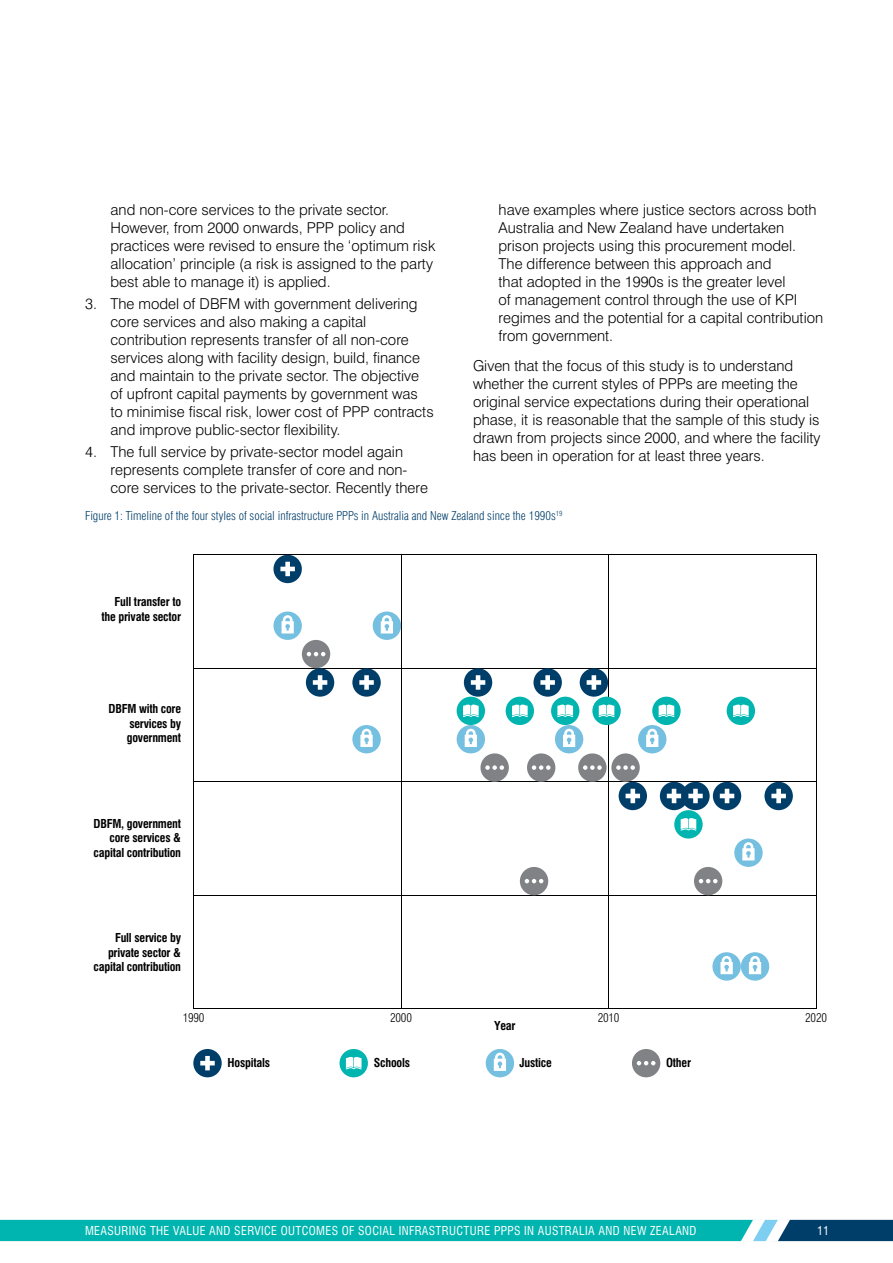
<style>
.page{position:relative;width:893px;height:1263px;background:#fff}
.page>*{position:absolute;margin:0;border:0;box-sizing:border-box;transform-origin:0 0}
.t1{font:300 15px/18px "Swiss 721 BT";color:#000}
.t2{font:700 condensed 12px/14.4px "Swiss 721 BT";letter-spacing:-.02em;color:#000;text-align:right}
.t3{font:300 condensed 12px "Swiss 721 BT";color:#003e6a}
.t4{font:condensed 12px "Swiss 721 BT";letter-spacing:.03em;color:#fff}
.t5{font:300 condensed 12px "Swiss 721 BT";letter-spacing:-.02em;color:#000}
</style>
<div class="page">
<svg style="left:0;top:1219px;width:893px;height:23px;background:#1bafb0"></svg>
<hr style="left:193px;top:555px;width:1px;height:454px;background:#000">
<hr style="left:401px;top:555px;width:1px;height:454px;background:#000">
<hr style="left:608px;top:555px;width:1px;height:454px;background:#000">
<hr style="left:816px;top:555px;width:1px;height:454px;background:#000">
<hr style="left:194px;top:554px;width:622px;height:1px;background:#000">
<hr style="left:194px;top:1008px;width:622px;height:1px;background:#000">
<hr style="left:194px;top:895px;width:622px;height:1px;background:#000">
<hr style="left:194px;top:781px;width:622px;height:1px;background:#000">
<hr style="left:194px;top:668px;width:622px;height:1px;background:#000">
<svg style="left:352px;top:725px;width:29px;height:28px"></svg>
<svg style="left:486px;top:1049px;width:28px;height:28px"></svg>
<svg style="left:712px;top:952px;width:57px;height:29px"></svg>
<svg style="left:373px;top:611px;width:28px;height:29px"></svg>
<svg style="left:273px;top:555px;width:29px;height:28px"></svg>
<svg style="left:352px;top:668px;width:29px;height:29px"></svg>
<svg style="left:193px;top:1049px;width:29px;height:28px"></svg>
<svg style="left:340px;top:1049px;width:28px;height:28px"></svg>
<svg style="left:632px;top:1049px;width:28px;height:28px"></svg>
<svg style="left:273px;top:611px;width:61px;height:86px"></svg>
<svg style="left:457px;top:668px;width:336px;height:227px"></svg>
<p class="t1" style="left:111px;top:200px;width:326px">and non-core services to the private sector.<br>However, from 2000 onwards, PPP policy and practices were revised to ensure the ‘optimum risk allocation’ principle (a risk is assigned to the party best able to manage it) is applied.</p>
<p class="t1" style="left:111px;top:294px;width:325px;text-indent:-26px">3. The model of DBFM with government delivering core services and also making a capital contribution represents transfer of all non-core services along with facility design, build, finance and maintain to the private sector. The objective of upfront capital payments by government was to minimise fiscal risk, lower cost of PPP contracts and improve public-sector flexibility.</p>
<p class="t1" style="left:111px;top:443px;width:319px;text-indent:-26px">4. The full service by private-sector model again represents complete transfer of core and non&shy;core services to the private-sector. Recently there</p>
<p class="t1" style="left:499px;top:200px;width:326px">have examples where justice sectors across both Australia and New Zealand have undertaken prison projects using this procurement model.<br>The difference between this approach and<br>that adopted in the 1990s is the greater level<br>of management control through the use of KPI regimes and the potential for a capital contribution from government.</p>
<p class="t1" style="left:473px;top:357px;width:349px">Given that the focus of this study is to understand whether the current styles of PPPs are meeting the original service expectations during their operational phase, it is reasonable that the sample of this study is drawn from projects since 2000, and where the facility has been in operation for at least three years.</p>
<p class="t3" style="left:85px;top:509px;width:479px">Figure 1: Timeline of the four styles of social infrastructure PPPs in Australia and New Zealand since the 1990s<sup>19</sup></p>
<p class="t2" style="left:102px;top:595px;width:81px">Full transfer to the private sector</p>
<p class="t2" style="left:127px;top:702px;width:56px;text-align:justify;text-indent:-18px">DBFM with core services by government</p>
<p class="t2" style="left:94px;top:816px;width:89px">DBFM, government core services &amp; capital contribution</p>
<p class="t2" style="left:94px;top:931px;width:89px">Full service by private sector &amp; capital contribution</p>
<p class="t5" style="left:183px;top:1010px;width:23px">1990</p>
<p class="t5" style="left:390px;top:1010px;width:23px">2000</p>
<p class="t5" style="left:598px;top:1010px;width:23px">2010</p>
<p class="t5" style="left:805px;top:1010px;width:23px">2020</p>
<p class="t2" style="left:494px;top:1019px;width:23px">Year</p>
<p class="t2" style="left:228px;top:1055px;width:44px">Hospitals</p>
<p class="t2" style="left:374px;top:1055px;width:38px">Schools</p>
<p class="t2" style="left:519px;top:1055px;width:34px">Justice</p>
<p class="t2" style="left:666px;top:1055px;width:27px">Other</p>
<p class="t4" style="left:85px;top:1223px;width:613px">MEASURING THE VALUE AND SERVICE OUTCOMES OF SOCIAL INFRASTRUCTURE PPPS IN AUSTRALIA AND NEW ZEALAND</p>
<p class="t4" style="left:817px;top:1223px;width:13px">11</p>
</div>
